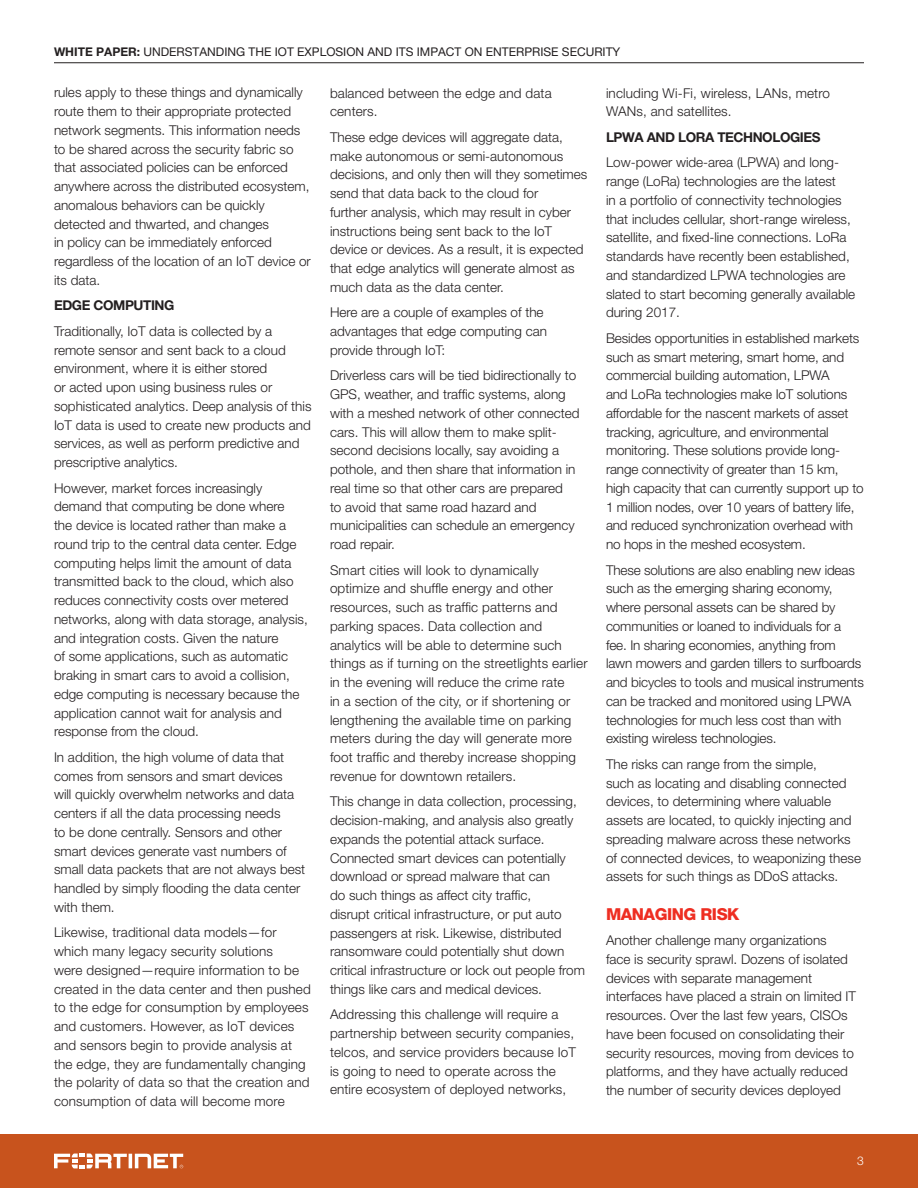
<style>
.page{position:relative;width:918px;height:1188px;background:#fff}
.page>*{position:absolute;margin:0;border:0;box-sizing:border-box;transform-origin:0 0}
.Body_Copy_SUBHEAD__R{font:800 16.5px "Helvetica Neue LT Pro";letter-spacing:-.03em;color:#ee2e22}
.Body_Copy{font:300 13.5px/18.8px "Helvetica Neue LT Pro";color:#231f20}
.Body_Copy_Sub-SUBHEA{font:700 13.5px "Helvetica Neue LT Pro";letter-spacing:-.03em;color:#231f20}
.t1{font:12px "Helvetica Neue LT Pro";color:#231f20}
.t2{font:300 12px "Helvetica Neue LT Pro";color:#fff}
.s1{font-weight:700}
</style>
<div class="page">
<div style="left:0;top:1134px;width:918px;height:54px;background:#c8531d"></div>
<svg style="left:54px;top:1154px;width:129px;height:14px"></svg>
<hr style="left:54px;top:63px;width:810px;height:1px;background:#231f20">
<p class="t1" style="left:54px;top:44px;width:568px"><span class="s1">WHITE PAPER:</span> UNDERSTANDING THE IOT EXPLOSION AND ITS IMPACT ON ENTERPRISE SECURITY</p>
<p class="Body_Copy" style="left:54px;top:83px;width:258px">rules apply to these things and dynamically route them to their appropriate protected network segments. This information needs to be shared across the security fabric so that associated policies can be enforced anywhere across the distributed ecosystem, anomalous behaviors can be quickly detected and thwarted, and changes<br>in policy can be immediately enforced regardless of the location of an IoT device or its data.</p>
<p class="Body_Copy_Sub-SUBHEA" style="left:54px;top:297px;width:122px">EDGE COMPUTING</p>
<p class="Body_Copy" style="left:54px;top:321px;width:259px">Traditionally, IoT data is collected by a remote sensor and sent back to a cloud environment, where it is either stored<br>or acted upon using business rules or sophisticated analytics. Deep analysis of this IoT data is used to create new products and services, as well as perform predictive and prescriptive analytics.</p>
<p class="Body_Copy" style="left:54px;top:478px;width:255px">However, market forces increasingly demand that computing be done where<br>the device is located rather than make a round trip to the central data center. Edge computing helps limit the amount of data transmitted back to the cloud, which also reduces connectivity costs over metered networks, along with data storage, analysis, and integration costs. Given the nature<br>of some applications, such as automatic braking in smart cars to avoid a collision, edge computing is necessary because the application cannot wait for analysis and response from the cloud.</p>
<p class="Body_Copy" style="left:54px;top:747px;width:253px">In addition, the high volume of data that comes from sensors and smart devices<br>will quickly overwhelm networks and data centers if all the data processing needs<br>to be done centrally. Sensors and other smart devices generate vast numbers of small data packets that are not always best handled by simply flooding the data center with them.</p>
<p class="Body_Copy" style="left:54px;top:923px;width:258px">Likewise, traditional data models—for which many legacy security solutions<br>were designed—require information to be created in the data center and then pushed to the edge for consumption by employees and customers. However, as IoT devices and sensors begin to provide analysis at the edge, they are fundamentally changing the polarity of data so that the creation and consumption of data will become more</p>
<p class="Body_Copy" style="left:330px;top:83px;width:223px">balanced between the edge and data centers.</p>
<p class="Body_Copy" style="left:330px;top:127px;width:259px">These edge devices will aggregate data, make autonomous or semi-autonomous decisions, and only then will they sometimes send that data back to the cloud for<br>further analysis, which may result in cyber instructions being sent back to the IoT device or devices. As a result, it is expected that edge analytics will generate almost as much data as the data center.</p>
<p class="Body_Copy" style="left:330px;top:303px;width:219px">Here are a couple of examples of the advantages that edge computing can provide through IoT:</p>
<p class="Body_Copy" style="left:330px;top:366px;width:251px">Driverless cars will be tied bidirectionally to GPS, weather, and traffic systems, along with a meshed network of other connected cars. This will allow them to make split&shy;second decisions locally, say avoiding a pothole, and then share that information in real time so that other cars are prepared<br>to avoid that same road hazard and municipalities can schedule an emergency road repair.</p>
<p class="Body_Copy" style="left:330px;top:560px;width:259px">Smart cities will look to dynamically optimize and shuffle energy and other resources, such as traffic patterns and parking spaces. Data collection and analytics will be able to determine such things as if turning on the streetlights earlier in the evening will reduce the crime rate<br>in a section of the city, or if shortening or lengthening the available time on parking meters during the day will generate more foot traffic and thereby increase shopping revenue for downtown retailers.</p>
<p class="Body_Copy" style="left:330px;top:792px;width:257px">This change in data collection, processing, decision-making, and analysis also greatly expands the potential attack surface.<br>Connected smart devices can potentially download or spread malware that can<br>do such things as affect city traffic,<br>disrupt critical infrastructure, or put auto passengers at risk. Likewise, distributed ransomware could potentially shut down critical infrastructure or lock out people from things like cars and medical devices.</p>
<p class="Body_Copy" style="left:330px;top:1005px;width:247px">Addressing this challenge will require a partnership between security companies, telcos, and service providers because IoT is going to need to operate across the entire ecosystem of deployed networks,</p>
<p class="Body_Copy" style="left:606px;top:83px;width:226px">including Wi-Fi, wireless, LANs, metro<br>WANs, and satellites.</p>
<p class="Body_Copy_Sub-SUBHEA" style="left:606px;top:129px;width:216px">LPWA AND LORA TECHNOLOGIES</p>
<p class="Body_Copy" style="left:606px;top:153px;width:251px">Low-power wide-area (LPWA) and long&shy;range (LoRa) technologies are the latest<br>in a portfolio of connectivity technologies that includes cellular, short-range wireless, satellite, and fixed-line connections. LoRa standards have recently been established, and standardized LPWA technologies are slated to start becoming generally available during 2017.</p>
<p class="Body_Copy" style="left:606px;top:328px;width:259px">Besides opportunities in established markets such as smart metering, smart home, and commercial building automation, LPWA<br>and LoRa technologies make IoT solutions affordable for the nascent markets of asset tracking, agriculture, and environmental monitoring. These solutions provide long&shy;range connectivity of greater than 15 km, high capacity that can currently support up to 1 million nodes, over 10 years of battery life, and reduced synchronization overhead with no hops in the meshed ecosystem.</p>
<p class="Body_Copy" style="left:606px;top:560px;width:259px">These solutions are also enabling new ideas such as the emerging sharing economy, where personal assets can be shared by communities or loaned to individuals for a fee. In sharing economies, anything from lawn mowers and garden tillers to surfboards and bicycles to tools and musical instruments can be tracked and monitored using LPWA technologies for much less cost than with existing wireless technologies.</p>
<p class="Body_Copy" style="left:606px;top:754px;width:257px">The risks can range from the simple,<br>such as locating and disabling connected devices, to determining where valuable assets are located, to quickly injecting and spreading malware across these networks of connected devices, to weaponizing these assets for such things as DDoS attacks.</p>
<p class="Body_Copy_SUBHEAD__R" style="left:606px;top:904px;width:135px">MANAGING RISK</p>
<p class="Body_Copy" style="left:606px;top:931px;width:252px">Another challenge many organizations<br>face is security sprawl. Dozens of isolated devices with separate management interfaces have placed a strain on limited IT resources. Over the last few years, CISOs have been focused on consolidating their security resources, moving from devices to platforms, and they have actually reduced the number of security devices deployed</p>
<p class="t2" style="left:857px;top:1154px;width:8px">3</p>
</div>
